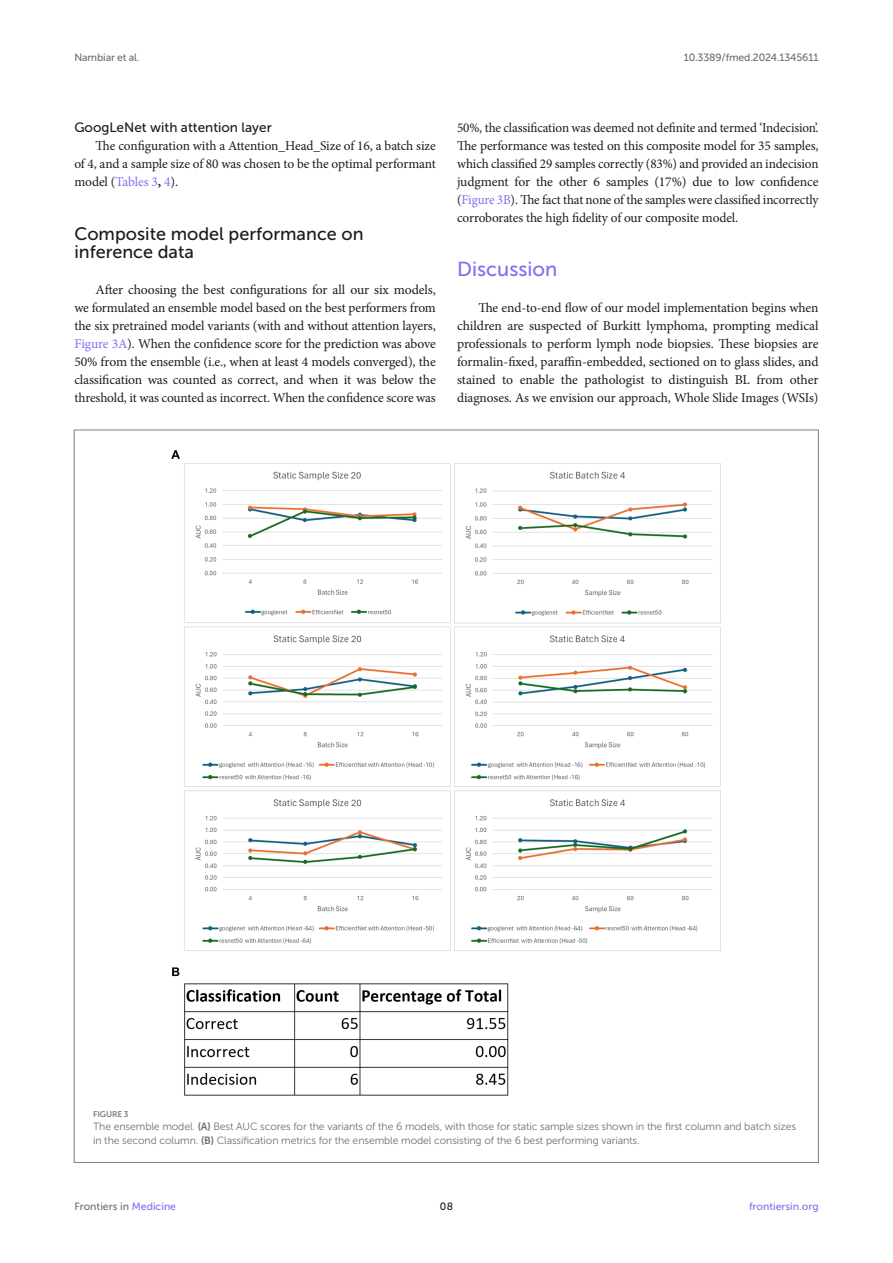
<style>
.page{position:relative;width:893px;height:1263px;background:#fff}
.page>*{position:absolute;margin:0;border:0;box-sizing:border-box;transform-origin:0 0}
.HEAD_1{font:20.25px "Museo Sans 500";color:#856df0}
.HEAD_2{font:18px/18px "Museo Sans 500";color:#1b1c1b}
.TEXT_FLUSH{font:13.5px/18px "Minion Pro";letter-spacing:-.01em;color:#1b1c1b;text-align:justify}
.HEAD_4{font:13.5px "Museo Sans 500";color:#1b1c1b}
.FIG_LEG{font:10.5px/13.5px "Museo Sans 300";letter-spacing:-.01em;color:#706f70}
.t1{font:10.5px "Museo Sans 500";letter-spacing:-.015em;color:#706f70}
.t2{font:10.5px "Museo Sans 500";color:#856df0}
.t3{font:10.5px "Museo Sans 500";color:#1b1c1b}
.FIG_HD{font:8.25px "Museo Sans 700";letter-spacing:-.01em;color:#7e7f7f}
.s1{color:#856df0}
.s2{font-weight:700}
.s3{font-family:"Museo Sans 700"}
</style>
<div class="page">
<img style="left:171px;top:450px;width:550px;height:646px">
<p class="t1" style="left:74px;top:51px;width:67px">Nambiar et al.</p>
<p class="t1" style="left:684px;top:51px;width:136px">10.3389/fmed.2024.1345611</p>
<p class="HEAD_4" style="left:74px;top:120px;width:199px">GoogLeNet with attention layer</p>
<p class="TEXT_FLUSH" style="left:74px;top:137px;width:363px;text-indent:21px">The configuration with a Attention_Head_Size of 16, a batch size of 4, and a sample size of 80 was chosen to be the optimal performant model (<span class="s1">Tables 3</span><span class="s2">,</span> <span class="s1">4</span>).</p>
<p class="HEAD_2" style="left:74px;top:225px;width:291px">Composite model performance on inference data</p>
<p class="TEXT_FLUSH" style="left:74px;top:281px;width:363px;text-indent:21px">After choosing the best configurations for all our six models, we formulated an ensemble model based on the best performers from the six pretrained model variants (with and without attention layers, <span class="s1">Figure 3A</span>). When the confidence score for the prediction was above 50% from the ensemble (i.e., when at least 4 models converged), the classification was counted as correct, and when it was below the threshold, it was counted as incorrect. When the confidence score was</p>
<p class="TEXT_FLUSH" style="left:457px;top:119px;width:363px">50%, the classification was deemed not definite and termed ‘Indecision’.<br>The performance was tested on this composite model for 35 samples, which classified 29 samples correctly (83%) and provided an indecision judgment for the other 6 samples (17%) due to low confidence (<span class="s1">Figure 3B</span>). The fact that none of the samples were classified incorrectly corroborates the high fidelity of our composite model.</p>
<p class="HEAD_1" style="left:457px;top:258px;width:102px">Discussion</p>
<p class="TEXT_FLUSH" style="left:457px;top:299px;width:363px;text-indent:21px">The end-to-end flow of our model implementation begins when children are suspected of Burkitt lymphoma, prompting medical professionals to perform lymph node biopsies. These biopsies are formalin-fixed, paraffin-embedded, sectioned on to glass slides, and stained to enable the pathologist to distinguish BL from other diagnoses. As we envision our approach, Whole Slide Images (WSIs)</p>
<p class="FIG_HD" style="left:93px;top:1109px;width:37px">FIGURE 3</p>
<p class="FIG_LEG" style="left:93px;top:1120px;width:704px">The ensemble model. <span class="s3">(A)</span> Best AUC scores for the variants of the 6 models, with those for static sample sizes shown in the first column and batch sizes in the second column. <span class="s3">(B)</span> Classification metrics for the ensemble model consisting of the 6 best performing variants.</p>
<p class="t1" style="left:74px;top:1200px;width:103px">Frontiers in <span class="s1">Medicine</span></p>
<p class="t3" style="left:440px;top:1200px;width:15px">08</p>
<p class="t2" style="left:749px;top:1200px;width:71px">frontiersin.org</p>
</div>
